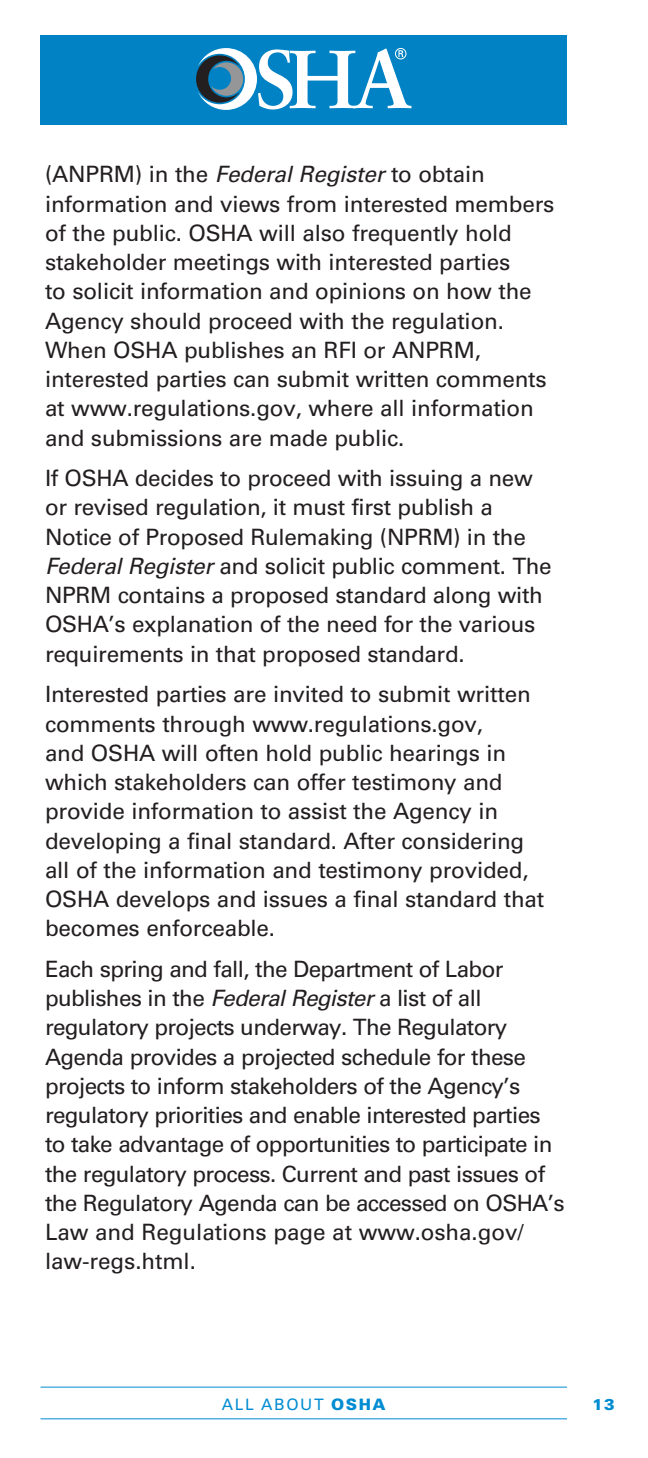
<style>
.page{position:relative;width:648px;height:1458px;background:#fff}
.page>*{position:absolute;margin:0;border:0;box-sizing:border-box;transform-origin:0 0}
.TEXT_10_13_UNIVERS{font:22.5px/29.2px "Univers";letter-spacing:-.01em;color:#231f20}
.TEXT_10_13_UNIVERS-2{font:22.5px/29.2px "Univers";letter-spacing:-.03em;color:#231f20}
.t1{font:15.75px "Univers";letter-spacing:.1em;color:#008cd2}
.t2{font:900 15.75px "Univers";color:#008cd2}
.s1{font-style:italic}
.s2{font-weight:900}
</style>
<div class="page">
<div style="left:40px;top:35px;width:527px;height:90px;background:#0082c4"></div>
<hr style="left:40px;top:1387px;width:527px;height:1px;background:#008cd2">
<hr style="left:40px;top:1418px;width:527px;height:1px;background:#008cd2">
<svg style="left:196px;top:48px;width:215px;height:62px"></svg>
<p class="TEXT_10_13_UNIVERS" style="left:45px;top:160px;width:511px">(ANPRM) in the <span class="s1">Federal Register</span> to obtain information and views from interested members of the public. OSHA will also frequently hold stakeholder meetings with interested parties<br>to solicit information and opinions on how the Agency should proceed with the regulation.<br>When OSHA publishes an RFI or ANPRM, interested parties can submit written comments at www.regulations.gov, where all information and submissions are made public.</p>
<p class="TEXT_10_13_UNIVERS" style="left:45px;top:464px;width:508px">If OSHA decides to proceed with issuing a new or revised regulation, it must first publish a Notice of Proposed Rulemaking (NPRM) in the <span class="s1">Federal Register</span> and solicit public comment. The NPRM contains a proposed standard along with OSHA’s explanation of the need for the various requirements in that proposed standard.</p>
<p class="TEXT_10_13_UNIVERS" style="left:45px;top:680px;width:501px">Interested parties are invited to submit written comments through www.regulations.gov,<br>and OSHA will often hold public hearings in which stakeholders can offer testimony and provide information to assist the Agency in developing a final standard. After considering all of the information and testimony provided, OSHA develops and issues a final standard that becomes enforceable.</p>
<p class="TEXT_10_13_UNIVERS-2" style="left:45px;top:954px;width:521px">Each spring and fall, the Department of Labor publishes in the <span class="s1">Federal Register</span> a list of all regulatory projects underway. The Regulatory Agenda provides a projected schedule for these projects to inform stakeholders of the Agency’s regulatory priorities and enable interested parties to take advantage of opportunities to participate in the regulatory process. Current and past issues of the Regulatory Agenda can be accessed on OSHA’s Law and Regulations page at www.osha.gov/ law-regs.html.</p>
<p class="t1" style="left:222px;top:1395px;width:165px">ALL ABOUT <span class="s2">OSHA</span></p>
<p class="t2" style="left:592px;top:1394px;width:24px">13</p>
</div>
